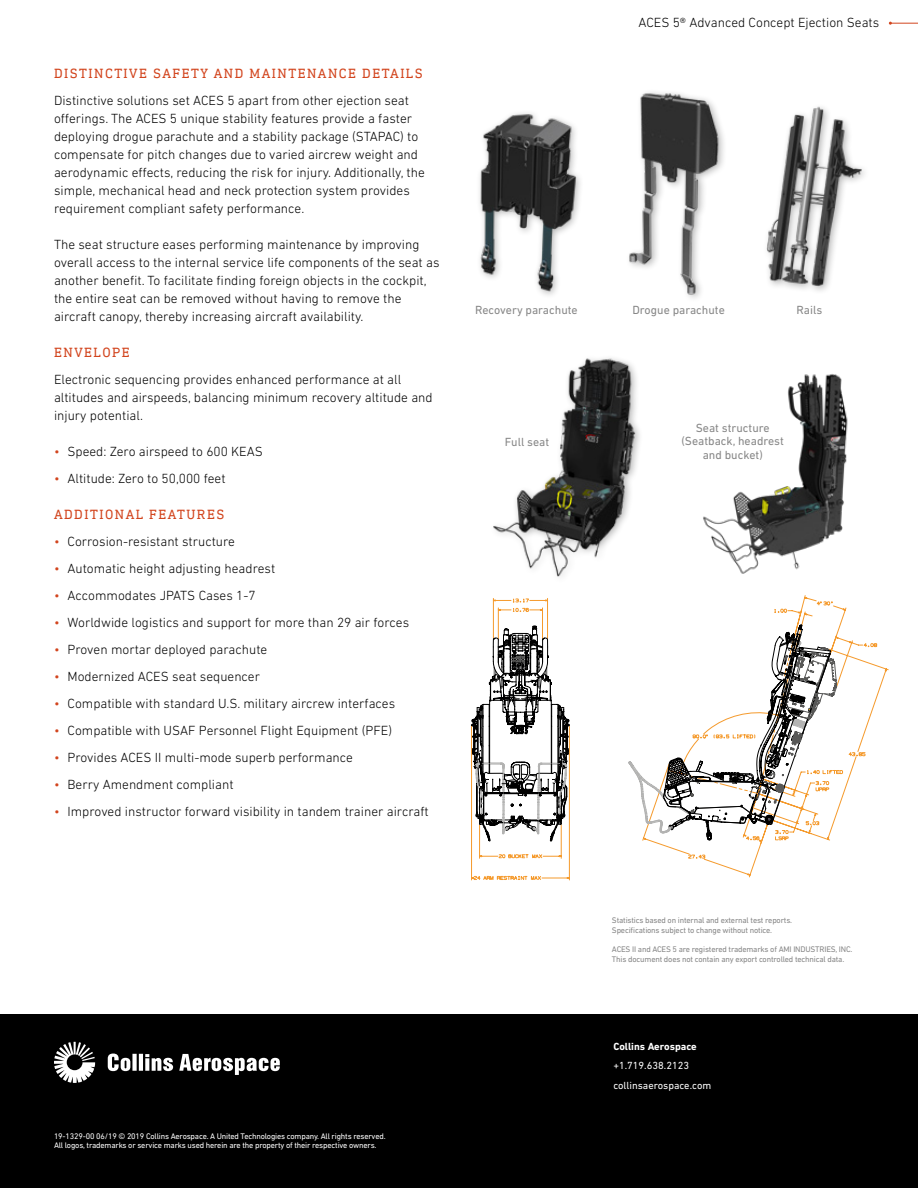
<style>
.page{position:relative;width:918px;height:1188px;background:#fff}
.page>*{position:absolute;margin:0;border:0;box-sizing:border-box;transform-origin:0 0}
.t1{font:300 13.5px/18px "DIN Next LT Pro";color:#000}
.t2{font:13.5px "DIN Next Slab Pro";letter-spacing:.11em;color:#d2451e}
.t3{font:12px/13.5px "DIN Next LT Pro";color:#878787;text-align:center}
.t4{font:10.5px/19.5px "DIN Next LT Pro";color:#fff}
.t5{font:700 10.5px "DIN Next LT Pro";color:#fff}
.t6{font:8.25px/9.8px "DIN Next LT Pro";letter-spacing:-.02em;color:#878787}
.t7{font:8.25px/9.8px "DIN Next LT Pro";letter-spacing:-.02em;color:#fff}
.s1{color:#d2451e}
</style>
<div class="page">
<svg style="left:471px;top:595px;width:418px;height:285px"></svg>
<svg style="left:629px;top:625px;width:214px;height:215px"></svg>
<svg style="left:471px;top:626px;width:99px;height:215px"></svg>
<div style="left:0;top:1015px;width:918px;height:173px;background:#000"></div>
<svg style="left:54px;top:1042px;width:41px;height:41px"></svg>
<svg style="left:108px;top:1054px;width:172px;height:21px"></svg>
<img style="left:629px;top:92px;width:95px;height:207px">
<img style="left:493px;top:358px;width:146px;height:219px">
<img style="left:766px;top:106px;width:99px;height:183px">
<img style="left:703px;top:374px;width:145px;height:200px">
<img style="left:479px;top:113px;width:100px;height:182px">
<svg style="left:889px;top:22px;width:29px;height:3px"></svg>
<p class="t2" style="left:54px;top:65px;width:370px">DISTINCTIVE SAFETY AND MAINTENANCE DETAILS</p>
<p class="t1" style="left:54px;top:91px;width:372px">Distinctive solutions set ACES 5 apart from other ejection seat offerings. The ACES 5 unique stability features provide a faster deploying drogue parachute and a stability package (STAPAC) to compensate for pitch changes due to varied aircrew weight and aerodynamic effects, reducing the risk for injury. Additionally, the simple, mechanical head and neck protection system provides requirement compliant safety performance.</p>
<p class="t1" style="left:54px;top:235px;width:387px">The seat structure eases performing maintenance by improving overall access to the internal service life components of the seat as another benefit. To facilitate finding foreign objects in the cockpit, the entire seat can be removed without having to remove the aircraft canopy, thereby increasing aircraft availability.</p>
<p class="t2" style="left:54px;top:344px;width:77px">ENVELOPE</p>
<p class="t1" style="left:54px;top:370px;width:380px">Electronic sequencing provides enhanced performance at all altitudes and airspeeds, balancing minimum recovery altitude and injury potential.</p>
<p class="t1" style="left:54px;top:442px;width:210px"><span class="s1">•</span> Speed: Zero airspeed to 600 KEAS</p>
<p class="t1" style="left:54px;top:469px;width:173px"><span class="s1">•</span> Altitude: Zero to 50,000 feet</p>
<p class="t2" style="left:54px;top:506px;width:172px">ADDITIONAL FEATURES</p>
<p class="t1" style="left:54px;top:532px;width:183px"><span class="s1">•</span> Corrosion-resistant structure</p>
<p class="t1" style="left:54px;top:559px;width:223px"><span class="s1">•</span> Automatic height adjusting headrest</p>
<p class="t1" style="left:54px;top:586px;width:203px"><span class="s1">•</span> Accommodates JPATS Cases 1-7</p>
<p class="t1" style="left:54px;top:613px;width:357px"><span class="s1">•</span> Worldwide logistics and support for more than 29 air forces</p>
<p class="t1" style="left:54px;top:640px;width:215px"><span class="s1">•</span> Proven mortar deployed parachute</p>
<p class="t1" style="left:54px;top:667px;width:208px"><span class="s1">•</span> Modernized ACES seat sequencer</p>
<p class="t1" style="left:54px;top:694px;width:343px"><span class="s1">•</span> Compatible with standard U.S. military aircrew interfaces</p>
<p class="t1" style="left:54px;top:721px;width:340px"><span class="s1">•</span> Compatible with USAF Personnel Flight Equipment (PFE)</p>
<p class="t1" style="left:54px;top:748px;width:301px"><span class="s1">•</span> Provides ACES II multi-mode superb performance</p>
<p class="t1" style="left:54px;top:775px;width:181px"><span class="s1">•</span> Berry Amendment compliant</p>
<p class="t1" style="left:54px;top:802px;width:376px"><span class="s1">•</span> Improved instructor forward visibility in tandem trainer aircraft</p>
<p class="t1" style="left:638px;top:13px;width:242px">ACES 5® Advanced Concept Ejection Seats</p>
<p class="t3" style="left:475px;top:304px;width:104px">Recovery parachute</p>
<p class="t3" style="left:632px;top:304px;width:94px">Drogue parachute</p>
<p class="t3" style="left:796px;top:304px;width:27px">Rails</p>
<p class="t3" style="left:505px;top:435px;width:46px">Full seat</p>
<p class="t3" style="left:682px;top:421px;width:104px">Seat structure (Seatback, headrest and bucket)</p>
<p class="t7" style="left:54px;top:1131px;width:333px">19-1329-00 06/19 © 2019 Collins Aerospace. A United Technologies company. All rights reserved.<br>All logos, trademarks or service marks used herein are the property of their respective owners.</p>
<p class="t6" style="left:612px;top:915px;width:182px">Statistics based on internal and external test reports.<br>Specifications subject to change without notice.</p>
<p class="t6" style="left:612px;top:945px;width:242px">ACES II and ACES 5 are registered trademarks of AMI INDUSTRIES, INC.<br>This document does not contain any export controlled technical data.</p>
<p class="t5" style="left:613px;top:1040px;width:85px">Collins Aerospace</p>
<p class="t4" style="left:613px;top:1056px;width:99px">+1.719.638.2123 collinsaerospace.com</p>
</div>
